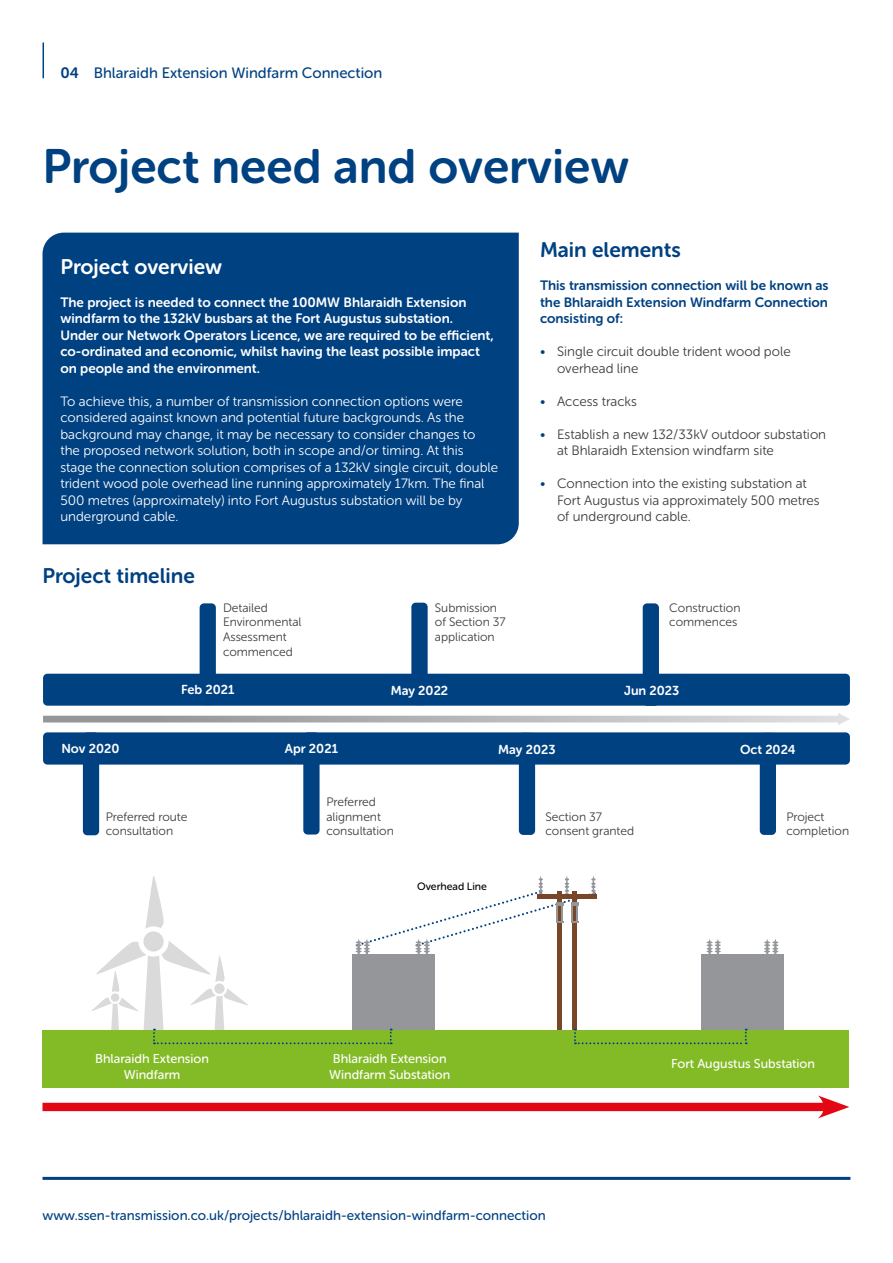
<style>
.page{position:relative;width:893px;height:1263px;background:#fff}
.page>*{position:absolute;margin:0;border:0;box-sizing:border-box;transform-origin:0 0}
.t1{font:48px "Museo Sans Rounded 700";color:#004182}
.t2{font:21px "Museo Sans Rounded 700";color:#004182}
.t3{font:21px "Museo Sans Rounded 700";color:#fff}
.t4{font:15px "Museo Sans Rounded 500";color:#004182}
.t5{font:13.5px/16.5px "Museo Sans Rounded 300";color:#fff}
.t6{font:13.5px/16.5px "Museo Sans Rounded 700";color:#fff}
.t7{font:13.5px/16.5px "Museo Sans Rounded 300";color:#3c3c3b}
.t8{font:13.5px/16.5px "Museo Sans Rounded 700";color:#004182;text-align:justify}
.t9{font:13.5px "Museo Sans Rounded 500";color:#004182}
.t10{font:12.9px "Museo Sans Rounded 700";color:#fff}
.t11{font:12.75px/15.3px "Museo Sans Rounded 500";color:#fff;text-align:center}
.t12{font:12.15px/14.5px "Museo Sans Rounded 300";color:#3c3c3b}
.t13{font:10.65px "Museo Sans Rounded 500";color:#000}
.s1{font-family:"Museo Sans Rounded 700"}
.s2{color:#004182}
</style>
<div class="page">
<hr style="left:43px;top:1177px;width:807px;height:3px;background:#004182">
<hr style="left:43px;top:43px;width:1px;height:35px;background:#004182">
<div style="left:43px;top:233px;width:476px;height:311px;background:#004182"></div>
<svg style="left:43px;top:713px;width:806px;height:12px"></svg>
<div style="left:43px;top:732px;width:807px;height:32px;background:#004182;border-radius:4px"></div>
<div style="left:43px;top:674px;width:807px;height:32px;background:#004182;border-radius:4px"></div>
<div style="left:200px;top:603px;width:16px;height:102px;background:#004182;border-radius:4px"></div>
<div style="left:303px;top:732px;width:17px;height:102px;background:#004182;border-radius:4px"></div>
<div style="left:83px;top:732px;width:16px;height:103px;background:#004182;border-radius:4px"></div>
<div style="left:411px;top:603px;width:17px;height:102px;background:#004182;border-radius:4px"></div>
<div style="left:519px;top:733px;width:16px;height:102px;background:#004182;border-radius:4px"></div>
<div style="left:760px;top:733px;width:16px;height:102px;background:#004182;border-radius:4px"></div>
<div style="left:643px;top:603px;width:16px;height:103px;background:#004182;border-radius:4px"></div>
<hr style="left:766px;top:939px;width:2px;height:21px;background:#94969a;border-radius:50%">
<hr style="left:774px;top:939px;width:2px;height:21px;background:#94969a;border-radius:50%">
<svg style="left:764px;top:941px;width:14px;height:11px"></svg>
<div style="left:702px;top:954px;width:82px;height:102px;background:#94969a"></div>
<div style="left:42px;top:1103px;width:789px;height:8px;background:#e30613"></div>
<svg style="left:818px;top:1095px;width:31px;height:23px"></svg>
<div style="left:42px;top:1030px;width:807px;height:57px;background:#83bb26"></div>
<svg style="left:92px;top:876px;width:655px;height:168px"></svg>
<p class="t4" style="left:60px;top:65px;width:324px"><span class="s1">04</span> Bhlaraidh Extension Windfarm Connection</p>
<h1 class="t1" style="left:43px;top:140px;width:588px">Project need and overview</h1>
<h2 class="t3" style="left:60px;top:255px;width:163px">Project overview</h2>
<p class="t6" style="left:60px;top:294px;width:435px">The project is needed to connect the 100MW Bhlaraidh Extension windfarm to the 132kV busbars at the Fort Augustus substation.<br>Under our Network Operators Licence, we are required to be efficient, co-ordinated and economic, whilst having the least possible impact on people and the environment.</p>
<p class="t5" style="left:60px;top:393px;width:439px">To achieve this, a number of transmission connection options were considered against known and potential future backgrounds. As the background may change, it may be necessary to consider changes to the proposed network solution, both in scope and/or timing. At this stage the connection solution comprises of a 132kV single circuit, double trident wood pole overhead line running approximately 17km. The final 500 metres (approximately) into Fort Augustus substation will be by underground cable.</p>
<h2 class="t2" style="left:42px;top:564px;width:154px">Project timeline</h2>
<p class="t12" style="left:223px;top:600px;width:80px">Detailed<br>Environmental<br>Assessment commenced</p>
<p class="t10" style="left:181px;top:683px;width:55px">Feb 2021</p>
<p class="t12" style="left:435px;top:600px;width:72px">Submission of Section 37 application</p>
<p class="t10" style="left:391px;top:683px;width:59px">May 2022</p>
<h2 class="t2" style="left:540px;top:238px;width:142px">Main elements</h2>
<p class="t8" style="left:540px;top:277px;width:290px">This transmission connection will be known as the Bhlaraidh Extension Windfarm Connection consisting of:</p>
<p class="t7" style="left:557px;top:343px;width:235px;text-indent:-17px"><span class="s2">•</span> Single circuit double trident wood pole overhead line</p>
<p class="t7" style="left:540px;top:393px;width:98px"><span class="s2">•</span> Access tracks</p>
<p class="t7" style="left:557px;top:426px;width:271px;text-indent:-17px"><span class="s2">•</span> Establish a new 132/33kV outdoor substation at Bhlaraidh Extension windfarm site</p>
<p class="t7" style="left:557px;top:475px;width:264px;text-indent:-17px"><span class="s2">•</span> Connection into the existing substation at<br>Fort Augustus via approximately 500 metres of underground cable.</p>
<p class="t12" style="left:669px;top:600px;width:73px">Construction commences</p>
<p class="t10" style="left:624px;top:683px;width:57px">Jun 2023</p>
<p class="t10" style="left:61px;top:742px;width:60px">Nov 2020</p>
<p class="t12" style="left:106px;top:809px;width:83px">Preferred route consultation</p>
<p class="t10" style="left:285px;top:741px;width:55px">Apr 2021</p>
<p class="t12" style="left:326px;top:795px;width:69px">Preferred alignment consultation</p>
<p class="t10" style="left:498px;top:742px;width:59px">May 2023</p>
<p class="t13" style="left:417px;top:880px;width:71px">Overhead Line</p>
<p class="t12" style="left:545px;top:809px;width:90px">Section 37 consent granted</p>
<p class="t10" style="left:740px;top:742px;width:57px">Oct 2024</p>
<p class="t12" style="left:786px;top:809px;width:64px">Project completion</p>
<p class="t11" style="left:95px;top:1051px;width:115px">Bhlaraidh Extension<br>Windfarm</p>
<p class="t11" style="left:671px;top:1056px;width:145px">Fort Augustus Substation</p>
<p class="t11" style="left:329px;top:1051px;width:123px;text-align:left">Bhlaraidh Extension<br>Windfarm Substation</p>
<p class="t9" style="left:42px;top:1208px;width:505px">www.ssen-transmission.co.uk/projects/bhlaraidh-extension-windfarm-connection</p>
</div>
